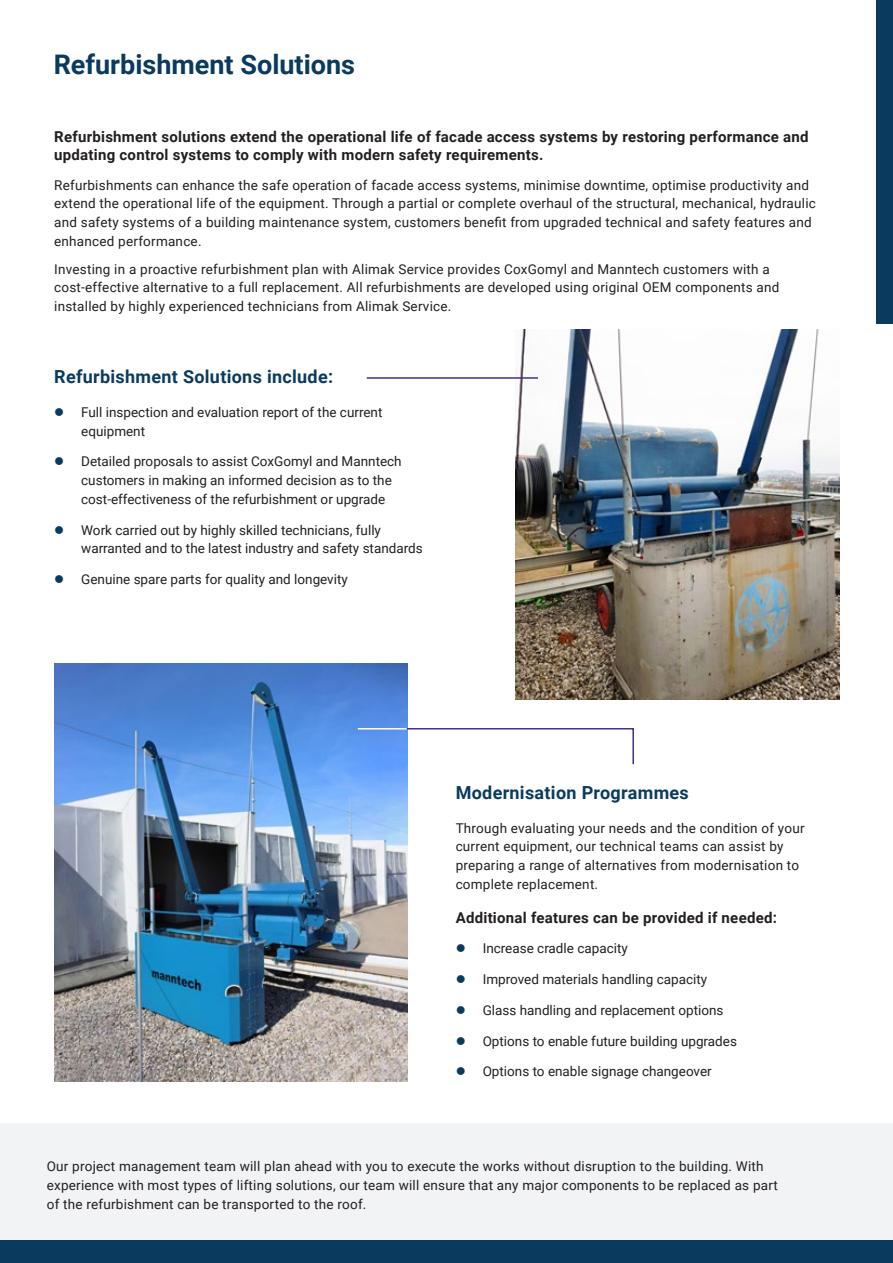
<style>
.page{position:relative;width:893px;height:1263px;background:#fff}
.page>*{position:absolute;margin:0;border:0;box-sizing:border-box;transform-origin:0 0}
.t1{font:700 27px "Roboto";color:#0a3b5f}
.body_text{font:700 18px "Roboto";letter-spacing:.015em;color:#0a3b5f}
.body_text-2{font:700 15px/18.8px "Roboto";letter-spacing:.015em;color:#231f20}
.body_text-3{font:13.5px/18.8px "Roboto";letter-spacing:.015em;color:#231f20}
</style>
<div class="page">
<div style="left:877px;top:0;width:16px;height:324px;background:#0a3b5f"></div>
<div style="left:0;top:1240px;width:893px;height:23px;background:#0a3b5f"></div>
<div style="left:0;top:1123px;width:893px;height:116px;background:#f2f3f4"></div>
<img style="left:54px;top:663px;width:353px;height:418px">
<svg style="left:405px;top:727px;width:229px;height:39px"></svg>
<hr style="left:358px;top:728px;width:49px;height:1px;background:#fff">
<img style="left:515px;top:329px;width:324px;height:371px">
<hr style="left:367px;top:377px;width:171px;height:2px;background:#472d8d">
<p class="t1" style="left:54px;top:46px;width:303px">Refurbishment Solutions</p>
<p class="body_text-2" style="left:54px;top:126px;width:756px">Refurbishment solutions extend the operational life of facade access systems by restoring performance and updating control systems to comply with modern safety requirements.</p>
<p class="body_text-3" style="left:54px;top:175px;width:763px">Refurbishments can enhance the safe operation of facade access systems, minimise downtime, optimise productivity and extend the operational life of the equipment. Through a partial or complete overhaul of the structural, mechanical, hydraulic and safety systems of a building maintenance system, customers benefit from upgraded technical and safety features and enhanced performance.</p>
<p class="body_text-3" style="left:54px;top:259px;width:727px">Investing in a proactive refurbishment plan with Alimak Service provides CoxGomyl and Manntech customers with a cost-effective alternative to a full replacement. All refurbishments are developed using original OEM components and installed by highly experienced technicians from Alimak Service.</p>
<p class="body_text" style="left:54px;top:364px;width:280px">Refurbishment Solutions include:</p>
<p class="body_text-3" style="left:81px;top:402px;width:303px">Full inspection and evaluation report of the current equipment</p>
<p class="body_text-3" style="left:81px;top:452px;width:322px">Detailed proposals to assist CoxGomyl and Manntech customers in making an informed decision as to the cost-effectiveness of the refurbishment or upgrade</p>
<p class="body_text-3" style="left:81px;top:520px;width:343px">Work carried out by highly skilled technicians, fully warranted and to the latest industry and safety standards</p>
<p class="body_text-3" style="left:81px;top:569px;width:268px">Genuine spare parts for quality and longevity</p>
<p class="body_text" style="left:456px;top:780px;width:235px">Modernisation Programmes</p>
<p class="body_text-3" style="left:456px;top:818px;width:350px">Through evaluating your needs and the condition of your current equipment, our technical teams can assist by preparing a range of alternatives from modernisation to complete replacement.</p>
<p class="body_text-2" style="left:456px;top:907px;width:323px">Additional features can be provided if needed:</p>
<p class="body_text-3" style="left:483px;top:939px;width:147px">Increase cradle capacity</p>
<p class="body_text-3" style="left:483px;top:969px;width:226px">Improved materials handling capacity</p>
<p class="body_text-3" style="left:483px;top:1000px;width:242px">Glass handling and replacement options</p>
<p class="body_text-3" style="left:483px;top:1031px;width:256px">Options to enable future building upgrades</p>
<p class="body_text-3" style="left:483px;top:1062px;width:231px">Options to enable signage changeover</p>
<p class="body_text-3" style="left:47px;top:1156px;width:733px">Our project management team will plan ahead with you to execute the works without disruption to the building. With experience with most types of lifting solutions, our team will ensure that any major components to be replaced as part of the refurbishment can be transported to the roof.</p>
</div>
